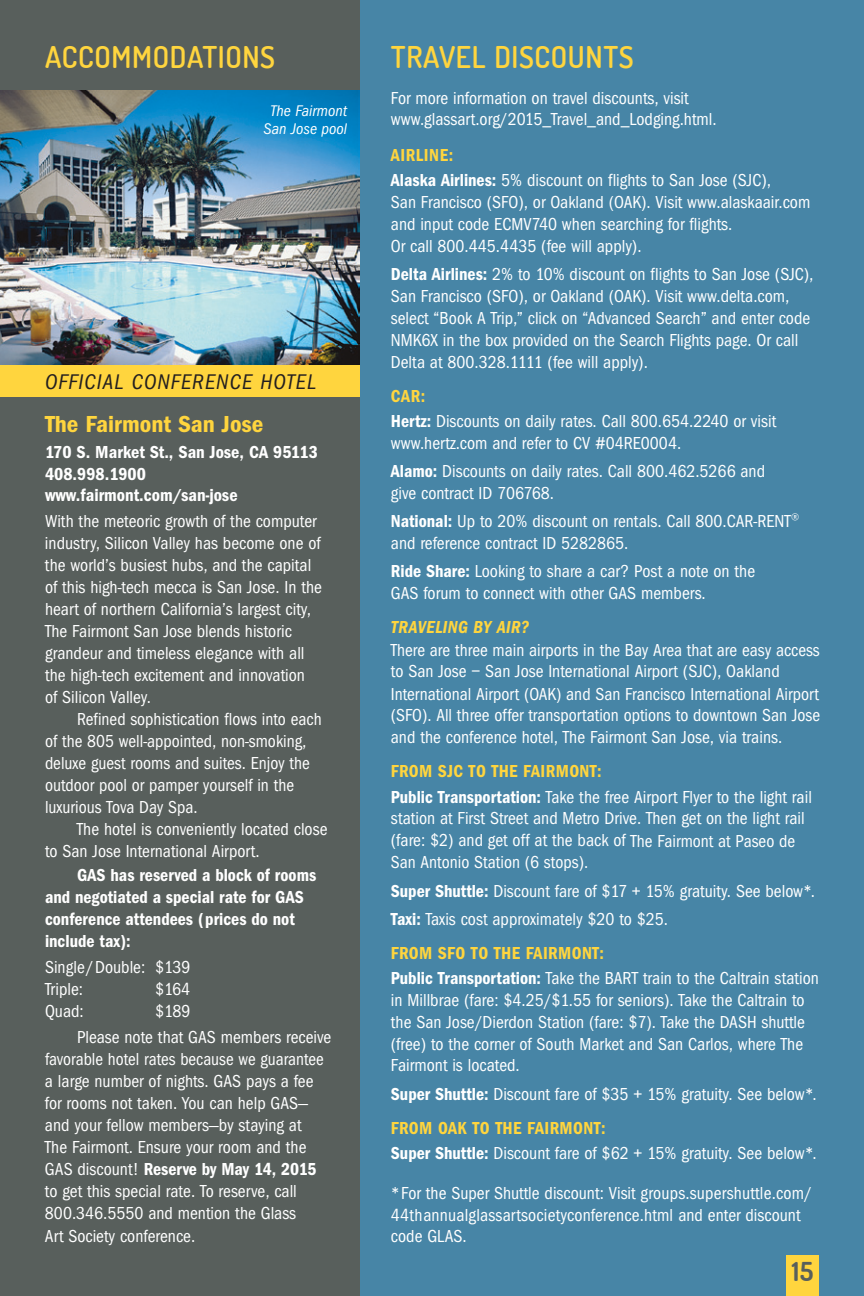
<style>
.page{position:relative;width:864px;height:1296px;background:#585f5c}
.page>*{position:absolute;margin:0;border:0;box-sizing:border-box;transform-origin:0 0}
.t1{font:600 30px "Terminal Dosis";letter-spacing:.02em;color:#ffd53e}
.t2{font:700 26px "Terminal Dosis";color:#585f5c}
.t3{font:600 condensed 24px "Franklin Gothic";color:#ffd53e;scale:1.05 1}
.t4{font:italic condensed 22px "Franklin Gothic";color:#231f20}
.t5{font:condensed 18px/22px "Franklin Gothic";color:#fff}
.t6{font:condensed 18px/22.2px "Franklin Gothic";color:#fff;scale:.96 1}
.t7{font:600 condensed 18px/22px "Franklin Gothic";color:#fff}
.t8{font:italic 600 condensed 18px "Franklin Gothic";letter-spacing:.045em;color:#ffd53e}
.t9{font:600 condensed 18px "Franklin Gothic";color:#ffd53e}
.t10{font:italic condensed 16px/18px "Franklin Gothic";color:#fff;text-align:center}
.s1{font-weight:600}
.s2{font-weight:600;color:#ffd53e}
</style>
<div class="page">
<img style="left:0;top:90px;width:360px;height:276px">
<div style="left:0;top:366px;width:360px;height:31px;background:#ffd53e"></div>
<div style="left:360px;top:0;width:504px;height:1296px;background:#4785a6"></div>
<div style="left:786px;top:1256px;width:33px;height:40px;background:#ffd53e"></div>
<h1 class="t1" style="left:45px;top:38px;width:232px">ACCOMMODATIONS</h1>
<p class="t10" style="left:264px;top:102px;width:85px">The Fairmont<br>San Jose pool</p>
<p class="t4" style="left:45px;top:370px;width:24px">Official</p>
<p class="t4" style="left:132px;top:370px;width:14px">conference</p>
<p class="t4" style="left:260px;top:370px;width:12px">hotel</p>
<h3 class="t3" style="left:45px;top:411px;width:210px">The Fairmont San Jose</h3>
<p class="t7" style="left:45px;top:442px;width:274px">170 S. Market St., San Jose, CA 95113<br>408.998.1900 www.fairmont.com/san-jose</p>
<p class="t5" style="left:45px;top:511px;width:279px">With the meteoric growth of the computer industry, Silicon Valley has become one of the world’s busiest hubs, and the capital of this high-tech mecca is San Jose. In the heart of northern California’s largest city, The Fairmont San Jose blends historic grandeur and timeless elegance with all the high-tech excitement and innovation<br>of Silicon Valley.</p>
<p class="t5" style="left:45px;top:709px;width:278px;text-indent:32px">Refined sophistication flows into each of the 805 well-appointed, non-smoking, deluxe guest rooms and suites. Enjoy the outdoor pool or pamper yourself in the luxurious Tova Day Spa.</p>
<p class="t5" style="left:45px;top:819px;width:284px;text-indent:32px">The hotel is conveniently located close to San Jose International Airport.</p>
<p class="t7" style="left:45px;top:865px;width:273px;text-indent:32px">GAS has reserved a block of rooms and negotiated a special rate for GAS conference attendees (prices do not include tax):</p>
<p class="t5" style="left:45px;top:957px;width:147px">Single/Double: $139<br>Triple:</p>
<p class="t5" style="left:155px;top:979px;width:37px">$164</p>
<p class="t5" style="left:77px;top:999px;width:256px;line-height:26px;text-indent:78px">$189<br>Please note that GAS members receive</p>
<p class="t6" style="left:45px;top:1049px;width:292px">favorable hotel rates because we guarantee a large number of nights. GAS pays a fee for rooms not taken. You can help GAS— and your fellow members—by staying at The Fairmont. Ensure your room and the GAS discount! <span class="s1">Reserve by May 14, 2015 </span>to get this special rate. To reserve, call 800.346.5550 and mention the Glass<br>Art Society conference.</p>
<p class="t5" style="left:45px;top:1001px;width:40px">Quad:</p>
<h1 class="t1" style="left:391px;top:38px;width:244px">TRAVEL DISCOUNTS</h1>
<p class="t5" style="left:391px;top:87px;width:327px">For more information on travel discounts, visit www.glassart.org/2015_Travel_and_Lodging.html.</p>
<p class="t5" style="left:391px;top:143px;width:382px;line-height:25px"><span class="s2">Airline:<br></span><span class="s1">Alaska Airlines:</span> 5% discount on flights to San Jose (SJC),</p>
<p class="t5" style="left:391px;top:192px;width:421px">San Francisco (SFO), or Oakland (OAK). Visit www.alaskaair.com and input code ECMV740 when searching for flights.<br>Or call 800.445.4435 (fee will apply).</p>
<p class="t5" style="left:391px;top:264px;width:424px"><span class="s1">Delta Airlines:</span> 2% to 10% discount on flights to San Jose (SJC), San Francisco (SFO), or Oakland (OAK). Visit www.delta.com, select “Book A Trip,” click on “Advanced Search” and enter code NMK6X in the box provided on the Search Flights page. Or call Delta at 800.328.1111 (fee will apply).</p>
<p class="t5" style="left:391px;top:384px;width:387px;line-height:25px"><span class="s2">Car:<br></span><span class="s1">Hertz:</span> Discounts on daily rates. Call 800.654.2240 or visit</p>
<p class="t5" style="left:391px;top:430px;width:376px;line-height:28px">www.hertz.com and refer to CV #04RE0004.<br><span class="s1">Alamo:</span> Discounts on daily rates. Call 800.462.5266 and</p>
<p class="t5" style="left:391px;top:480px;width:410px;line-height:28px">give contract ID 706768.<br><span class="s1">National:</span> Up to 20% discount on rentals. Call 800.CAR-RENT®</p>
<p class="t5" style="left:391px;top:530px;width:366px;line-height:28px">and reference contract ID 5282865.<br><span class="s1">Ride Share:</span> Looking to share a car? Post a note on the</p>
<p class="t5" style="left:391px;top:583px;width:316px">GAS forum to connect with other GAS members.</p>
<p class="t8" style="left:391px;top:617px;width:17px">TRAVELI</p>
<p class="t8" style="left:448px;top:617px;width:83px">NG BY AIR?</p>
<p class="t5" style="left:391px;top:639px;width:431px">There are three main airports in the Bay Area that are easy access to San Jose – San Jose International Airport (SJC), Oakland International Airport (OAK) and San Francisco International Airport (SFO). All three offer transportation options to downtown San Jose and the conference hotel, The Fairmont San Jose, via trains.</p>
<p class="t5" style="left:391px;top:759px;width:423px;line-height:25px"><span class="s2">From SJC to The Fairmont:<br></span><span class="s1">Public Transportation:</span> Take the free Airport Flyer to the light rail</p>
<p class="t5" style="left:391px;top:808px;width:415px">station at First Street and Metro Drive. Then get on the light rail (fare: $2) and get off at the back of The Fairmont at Paseo de<br>San Antonio Station (6 stops).</p>
<p class="t5" style="left:391px;top:877px;width:426px;line-height:28px"><span class="s1">Super Shuttle:</span> Discount fare of $17 + 15% gratuity. See below*.<br><span class="s1">Taxi:</span> Taxis cost approximately $20 to $25.</p>
<p class="t9" style="left:391px;top:942px;width:57px">From SFO</p>
<p class="t5" style="left:391px;top:940px;width:430px;line-height:25px;text-indent:80px"><span class="s2">to The Fairmont:<br></span><span class="s1">Public Transportation:</span> Take the BART train to the Caltrain station</p>
<p class="t5" style="left:391px;top:989px;width:416px;text-align:justify">in Millbrae (fare: $4.25/$1.55 for seniors). Take the Caltrain to the San Jose/Dierdon Station (fare: $7). Take the DASH shuttle (free) to the corner of South Market and San Carlos, where The Fairmont is located.</p>
<p class="t5" style="left:391px;top:1077px;width:427px;line-height:34px"><span class="s1">Super Shuttle:</span> Discount fare of $35 + 15% gratuity. See below*.<br><span class="s2">From OAK to The Fairmont:</span></p>
<p class="t5" style="left:391px;top:1142px;width:427px"><span class="s1">Super Shuttle:</span> Discount fare of $62 + 15% gratuity. See below*.</p>
<p class="t5" style="left:391px;top:1182px;width:423px">*For the Super Shuttle discount: Visit groups.supershuttle.com/<br>44thannualglassartsocietyconference.html and enter discount code GLAS.</p>
<h2 class="t2" style="left:792px;top:1255px;width:23px">15</h2>
</div>
